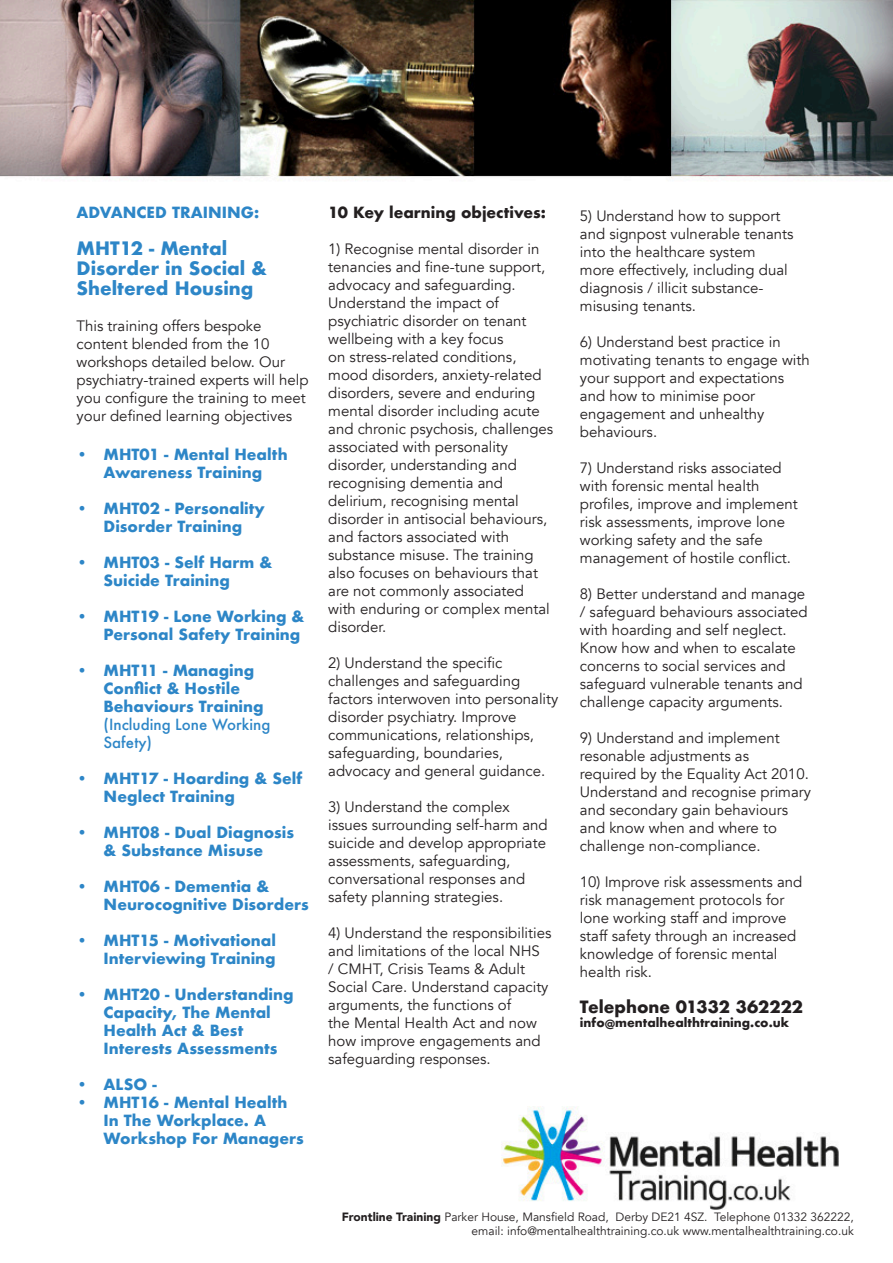
<style>
.page{position:relative;width:893px;height:1263px;background:#fff}
.page>*{position:absolute;margin:0;border:0;box-sizing:border-box;transform-origin:0 0}
.t1{font:700 18px/19.5px "Futura";color:#2d86c7}
.t2{font:700 16.5px "Futura";color:#231f20}
.t3{font:15px/18px "Avenir";color:#231f20}
.t4{font:700 15px/18px "Futura";color:#2d86c7}
.t5{font:700 15px "Futura";color:#231f20}
.t6{font:12px "Avenir";color:#231f20}
.t7{font:700 12px "Futura";color:#231f20}
.s1{font-weight:500}
.s2{font-weight:900}
</style>
<div class="page">
<img style="left:0;top:0;width:893px;height:1210px">
<p class="t4" style="left:77px;top:203px;width:184px">ADVANCED TRAINING:</p>
<p class="t1" style="left:77px;top:239px;width:192px">MHT12 - Mental<br>Disorder in Social &amp;<br>Sheltered Housing</p>
<p class="t3" style="left:77px;top:317px;width:234px">This training offers bespoke content blended from the 10 workshops detailed below. Our psychiatry-trained experts will help you configure the training to meet your defined learning objectives</p>
<p class="t4" style="left:77px;top:445px;width:213px;text-align:center">• MHT01 - Mental Health<br>Awareness Training</p>
<p class="t4" style="left:77px;top:499px;width:190px;text-align:center">• MHT02 - Personality<br>Disorder Training</p>
<p class="t4" style="left:104px;top:553px;width:170px;text-indent:-27px">• MHT03 - Self Harm &amp;<br>Suicide Training</p>
<p class="t4" style="left:77px;top:607px;width:229px;text-align:right">• MHT19 - Lone Working &amp;<br>Personal Safety Training</p>
<p class="t4" style="left:104px;top:661px;width:168px;text-indent:-27px">• MHT11 - Managing<br>Conflict &amp; Hostile<br>Behaviours Training <span class="s1">(Including Lone Working<br>Safety)</span></p>
<p class="t4" style="left:104px;top:769px;width:200px;text-indent:-27px">• MHT17 - Hoarding &amp; Self<br>Neglect Training</p>
<p class="t4" style="left:77px;top:823px;width:219px;text-align:center">• MHT08 - Dual Diagnosis &amp; Substance Misuse</p>
<p class="t4" style="left:104px;top:877px;width:207px;text-indent:-27px">• MHT06 - Dementia &amp;<br>Neurocognitive Disorders</p>
<p class="t4" style="left:77px;top:931px;width:201px;text-align:right">• MHT15 - Motivational<br>Interviewing Training</p>
<p class="t4" style="left:104px;top:985px;width:192px;text-indent:-27px">• MHT20 - Understanding<br>Capacity, The Mental<br>Health Act &amp; Best<br>Interests Assessments</p>
<p class="t4" style="left:77px;top:1075px;width:82px">• ALSO -</p>
<p class="t4" style="left:104px;top:1093px;width:202px;text-indent:-27px">• MHT16 - Mental Health<br>In The Workplace. A<br>Workshop For Managers</p>
<p class="t5" style="left:328px;top:201px;width:219px">10 Key learning objectives:</p>
<p class="t3" style="left:328px;top:240px;width:218px">1) Recognise mental disorder in tenancies and fine-tune support, advocacy and safeguarding.</p>
<p class="t3" style="left:328px;top:294px;width:227px">Understand the impact of psychiatric disorder on tenant wellbeing with a key focus<br>on stress-related conditions, mood disorders, anxiety-related disorders, severe and enduring mental disorder including acute and chronic psychosis, challenges associated with personality disorder, understanding and recognising dementia and delirium, recognising mental disorder in antisocial behaviours, and factors associated with substance misuse. The training also focuses on behaviours that are not commonly associated with enduring or complex mental disorder.</p>
<p class="t3" style="left:328px;top:654px;width:232px">2) Understand the specific challenges and safeguarding factors interwoven into personality disorder psychiatry. Improve communications, relationships, safeguarding, boundaries, advocacy and general guidance.</p>
<p class="t3" style="left:328px;top:798px;width:221px">3) Understand the complex issues surrounding self-harm and suicide and develop appropriate assessments, safeguarding, conversational responses and safety planning strategies.</p>
<p class="t3" style="left:328px;top:924px;width:225px">4) Understand the responsibilities and limitations of the local NHS<br>/ CMHT, Crisis Teams &amp; Adult<br>Social Care. Understand capacity arguments, the functions of<br>the Mental Health Act and now how improve engagements and safeguarding responses.</p>
<p class="t3" style="left:580px;top:207px;width:215px">5) Understand how to support and signpost vulnerable tenants into the healthcare system more effectively, including dual diagnosis / illicit substance&shy;misusing tenants.</p>
<p class="t3" style="left:580px;top:333px;width:231px">6) Understand best practice in motivating tenants to engage with your support and expectations and how to minimise poor engagement and unhealthy behaviours.</p>
<p class="t3" style="left:580px;top:459px;width:219px">7) Understand risks associated with forensic mental health profiles, improve and implement risk assessments, improve lone working safety and the safe management of hostile conflict.</p>
<p class="t3" style="left:580px;top:585px;width:229px">8) Better understand and manage / safeguard behaviours associated with hoarding and self neglect.<br>Know how and when to escalate concerns to social services and safeguard vulnerable tenants and challenge capacity arguments.</p>
<p class="t3" style="left:580px;top:729px;width:233px">9) Understand and implement resonable adjustments as<br>required by the Equality Act 2010.<br>Understand and recognise primary and secondary gain behaviours and know when and where to challenge non-compliance.</p>
<p class="t3" style="left:580px;top:873px;width:224px">10) Improve risk assessments and risk management protocols for lone working staff and improve staff safety through an increased knowledge of forensic mental health risk.</p>
<p class="t2" style="left:580px;top:994px;width:225px">Telephone 01332 362222</p>
<p class="t7" style="left:580px;top:1014px;width:211px">info@mentalhealthtraining.co.uk</p>
<p class="t6" style="left:342px;top:1210px;width:513px"><span class="s2">Frontline Training</span> Parker House, Mansfield Road, Derby DE21 4SZ. Telephone 01332 362222,</p>
<p class="t6" style="left:472px;top:1224px;width:384px">email: info@mentalhealthtraining.co.uk www.mentalhealthtraining.co.uk</p>
</div>
